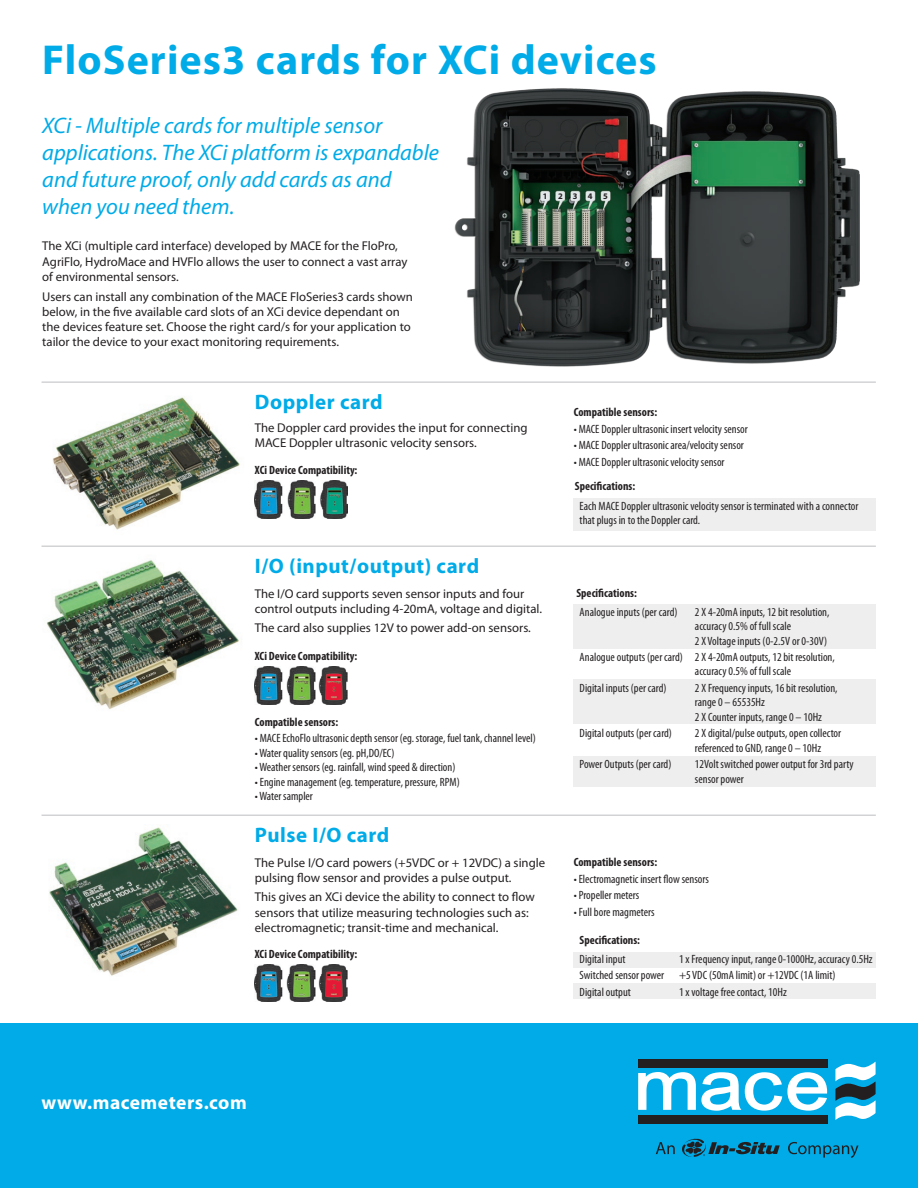
<style>
.page{position:relative;width:918px;height:1188px;background:#fff}
.page>*{position:absolute;margin:0;border:0;box-sizing:border-box;transform-origin:0 0}
.t1{font:700 42px "Myriad Pro";letter-spacing:.025em;color:#00abe7}
.Body_Text{font:italic 22.5px/27px "Myriad Pro";color:#00abe7}
.Subhead_1{font:700 21px "Myriad Pro";letter-spacing:.025em;color:#00abe7}
.t2{font:700 19.5px "Myriad Pro";letter-spacing:.025em;color:#fff}
.Body_Text-2{font:12.75px/15.3px "Myriad Pro";color:#231f20}
.Body_Bullets{font:condensed 12px/14.4px "Myriad Pro";color:#231f20}
.Subhead_3{font:700 condensed 12px "Myriad Pro";color:#231f20}
.Body_Text-3{font:700 8.55px "Myriad Pro";color:#231f20}
</style>
<div class="page">
<div style="left:574px;top:984px;width:302px;height:15px;background:#eeeeef"></div>
<div style="left:574px;top:952px;width:302px;height:15px;background:#eeeeef"></div>
<div style="left:574px;top:604px;width:302px;height:45px;background:#eeeeef"></div>
<div style="left:574px;top:679px;width:302px;height:45px;background:#eeeeef"></div>
<div style="left:574px;top:756px;width:302px;height:31px;background:#eeeeef"></div>
<img style="left:52px;top:397px;width:188px;height:133px">
<img style="left:46px;top:560px;width:193px;height:150px">
<img style="left:49px;top:827px;width:189px;height:149px">
<hr style="left:42px;top:382px;width:834px;height:1px;background:#bcbdc0">
<hr style="left:42px;top:546px;width:834px;height:1px;background:#bcbdc0">
<hr style="left:42px;top:815px;width:834px;height:1px;background:#bcbdc0">
<img style="left:454px;top:88px;width:406px;height:279px">
<div style="left:574px;top:498px;width:302px;height:32px;background:#eeeeef"></div>
<img style="left:255px;top:481px;width:28px;height:37px">
<img style="left:287px;top:481px;width:29px;height:37px">
<img style="left:320px;top:481px;width:27px;height:37px">
<img style="left:255px;top:667px;width:28px;height:37px">
<img style="left:287px;top:667px;width:29px;height:37px">
<img style="left:318px;top:667px;width:30px;height:37px">
<img style="left:255px;top:964px;width:28px;height:38px">
<img style="left:287px;top:964px;width:29px;height:38px">
<img style="left:318px;top:964px;width:30px;height:38px">
<div style="left:0;top:1023px;width:918px;height:165px;background:#00abe7"></div>
<div style="left:638px;top:1059px;width:189px;height:8px;background:#231f20"></div>
<div style="left:638px;top:1116px;width:189px;height:8px;background:#231f20"></div>
<svg style="left:638px;top:1072px;width:189px;height:39px"></svg>
<svg style="left:835px;top:1062px;width:41px;height:58px"></svg>
<svg style="left:656px;top:1138px;width:124px;height:19px"></svg>
<svg style="left:788px;top:1142px;width:70px;height:16px"></svg>
<p class="t1" style="left:42px;top:33px;width:616px">FloSeries3 cards for XCi devices</p>
<p class="Body_Text" style="left:42px;top:112px;width:398px">XCi - Multiple cards for multiple sensor applications. The XCi platform is expandable and future proof, only add cards as and when you need them.</p>
<p class="Body_Text-2" style="left:42px;top:238px;width:367px">The XCi (multiple card interface) developed by MACE for the FloPro,<br>AgriFlo, HydroMace and HVFlo allows the user to connect a vast array of environmental sensors.</p>
<p class="Body_Text-2" style="left:42px;top:288px;width:372px">Users can install any combination of the MACE FloSeries3 cards shown below, in the five available card slots of an XCi device dependant on the devices feature set. Choose the right card/s for your application to tailor the device to your exact monitoring requirements.</p>
<p class="Body_Text-3" style="left:543px;top:190px;width:6px">1</p>
<p class="Body_Text-3" style="left:558px;top:190px;width:6px">2</p>
<p class="Body_Text-3" style="left:573px;top:190px;width:6px">3</p>
<p class="Body_Text-3" style="left:588px;top:190px;width:6px">4</p>
<p class="Body_Text-3" style="left:603px;top:190px;width:6px">5</p>
<p class="Subhead_1" style="left:255px;top:388px;width:129px">Doppler card</p>
<p class="Body_Text-2" style="left:255px;top:420px;width:274px">The Doppler card provides the input for connecting<br>MACE Doppler ultrasonic velocity sensors.</p>
<p class="Subhead_3" style="left:255px;top:463px;width:104px">XCi Device Compatibility:</p>
<p class="Subhead_1" style="left:255px;top:552px;width:226px">I/O (input/output) card</p>
<p class="Subhead_3" style="left:574px;top:405px;width:85px">Compatible sensors:</p>
<p class="Body_Bullets" style="left:574px;top:421px;width:175px">• MACE Doppler ultrasonic insert velocity sensor</p>
<p class="Body_Bullets" style="left:574px;top:438px;width:172px">• MACE Doppler ultrasonic area/velocity sensor</p>
<p class="Body_Bullets" style="left:574px;top:454px;width:152px">• MACE Doppler ultrasonic velocity sensor</p>
<p class="Subhead_3" style="left:575px;top:479px;width:62px">Specifications:</p>
<p class="Body_Bullets" style="left:580px;top:498px;width:280px">Each MACE Doppler ultrasonic velocity sensor is terminated with a connector that plugs in to the Doppler card.</p>
<p class="Body_Text-2" style="left:255px;top:585px;width:289px">The I/O card supports seven sensor inputs and four control outputs including 4-20mA, voltage and digital.</p>
<p class="Body_Text-2" style="left:255px;top:620px;width:277px">The card also supplies 12V to power add-on sensors.</p>
<p class="Subhead_3" style="left:255px;top:648px;width:104px">XCi Device Compatibility:</p>
<p class="Subhead_3" style="left:255px;top:714px;width:85px">Compatible sensors:</p>
<p class="Body_Bullets" style="left:255px;top:731px;width:282px">• MACE EchoFlo ultrasonic depth sensor (eg. storage, fuel tank, channel level)</p>
<p class="Body_Bullets" style="left:255px;top:745px;width:141px">• Water quality sensors (eg. pH,DO/EC)</p>
<p class="Body_Bullets" style="left:255px;top:760px;width:202px">• Weather sensors (eg. rainfall, wind speed &amp; direction)</p>
<p class="Body_Bullets" style="left:255px;top:774px;width:206px">• Engine management (eg. temperature, pressure, RPM)</p>
<p class="Body_Bullets" style="left:255px;top:789px;width:60px">• Water sampler</p>
<p class="Subhead_1" style="left:255px;top:821px;width:136px">Pulse I/O card</p>
<p class="Body_Text-2" style="left:255px;top:854px;width:292px">The Pulse I/O card powers (+5VDC or + 12VDC) a single pulsing flow sensor and provides a pulse output.</p>
<p class="Body_Text-2" style="left:255px;top:889px;width:281px">This gives an XCi device the ability to connect to flow sensors that utilize measuring technologies such as: electromagnetic; transit-time and mechanical.</p>
<p class="Subhead_3" style="left:255px;top:946px;width:104px">XCi Device Compatibility:</p>
<p class="Subhead_3" style="left:576px;top:585px;width:62px">Specifications:</p>
<p class="Body_Bullets" style="left:580px;top:604px;width:99px">Analogue inputs (per card)</p>
<p class="Body_Bullets" style="left:580px;top:650px;width:105px">Analogue outputs (per card)</p>
<p class="Body_Bullets" style="left:580px;top:681px;width:88px">Digital inputs (per card)</p>
<p class="Body_Bullets" style="left:580px;top:726px;width:94px">Digital outputs (per card)</p>
<p class="Body_Bullets" style="left:580px;top:757px;width:93px">Power Outputs (per card)</p>
<p class="Body_Bullets" style="left:695px;top:604px;width:136px">2 X 4-20mA inputs, 12 bit resolution, accuracy 0.5% of full scale<br>2 X Voltage inputs (0-2.5V or 0-30V)</p>
<p class="Body_Bullets" style="left:695px;top:650px;width:141px">2 X 4-20mA outputs, 12 bit resolution, accuracy 0.5% of full scale</p>
<p class="Body_Bullets" style="left:695px;top:681px;width:144px">2 X Frequency inputs, 16 bit resolution, range 0 – 65535Hz<br>2 X Counter inputs, range 0 – 10Hz</p>
<p class="Body_Bullets" style="left:695px;top:726px;width:148px">2 X digital/pulse outputs, open collector referenced to GND, range 0 – 10Hz</p>
<p class="Body_Bullets" style="left:695px;top:757px;width:160px">12Volt switched power output for 3rd party sensor power</p>
<p class="Subhead_3" style="left:574px;top:854px;width:85px">Compatible sensors:</p>
<p class="Body_Bullets" style="left:574px;top:871px;width:137px">• Electromagnetic insert flow sensors</p>
<p class="Body_Bullets" style="left:574px;top:888px;width:67px">• Propeller meters</p>
<p class="Body_Bullets" style="left:574px;top:904px;width:82px">• Full bore magmeters</p>
<p class="Subhead_3" style="left:580px;top:932px;width:62px">Specifications:</p>
<p class="Body_Bullets" style="left:580px;top:952px;width:47px">Digital input</p>
<p class="Body_Bullets" style="left:580px;top:968px;width:86px">Switched sensor power</p>
<p class="Body_Bullets" style="left:580px;top:985px;width:53px">Digital output</p>
<p class="Body_Bullets" style="left:679px;top:952px;width:195px">1 x Frequency input, range 0-1000Hz, accuracy 0.5Hz</p>
<p class="Body_Bullets" style="left:679px;top:968px;width:158px">+5 VDC (50mA limit) or +12VDC (1A limit)</p>
<p class="Body_Bullets" style="left:679px;top:985px;width:109px">1 x voltage free contact, 10Hz</p>
<p class="t2" style="left:42px;top:1090px;width:207px">www.macemeters.com</p>
</div>
